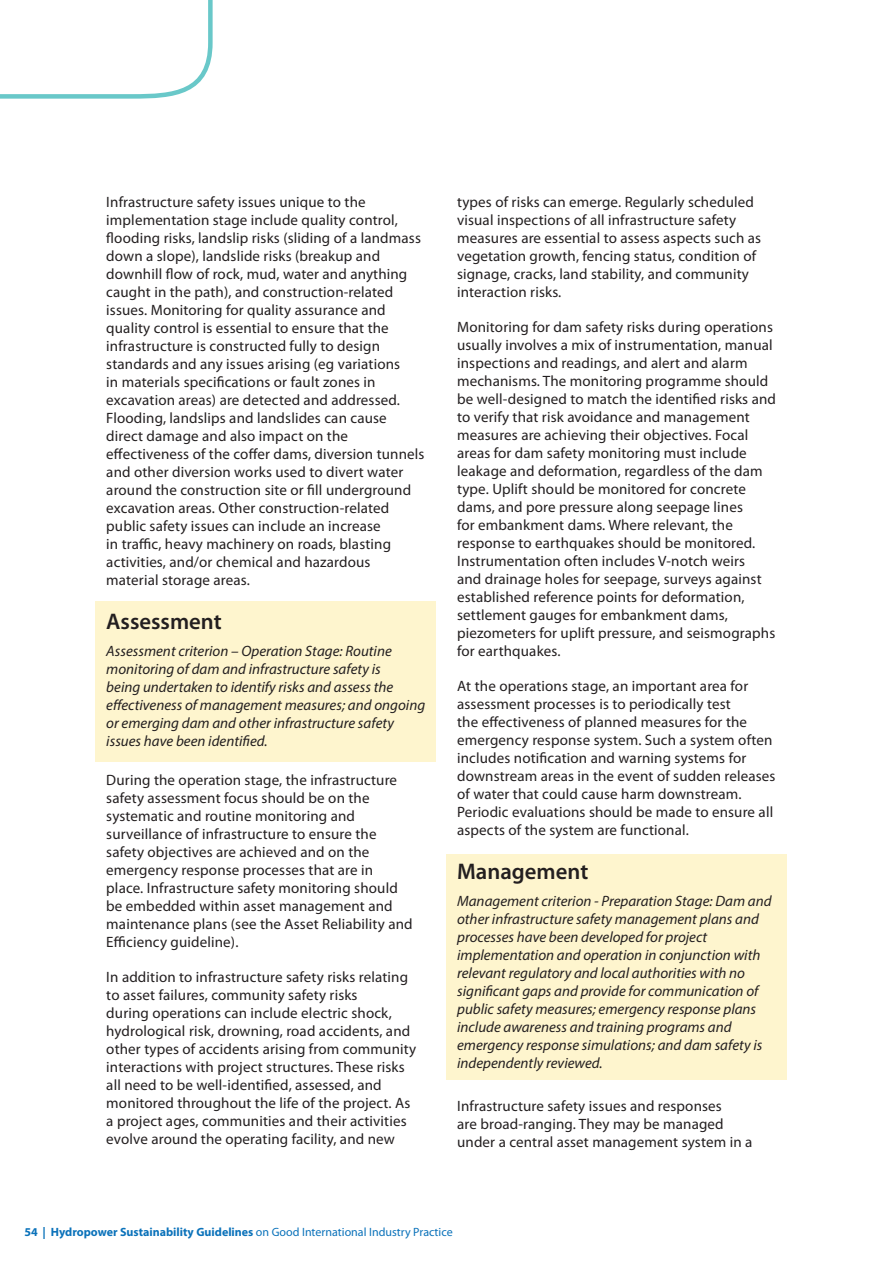
<style>
.page{position:relative;width:893px;height:1263px;background:#fff}
.page>*{position:absolute;margin:0;border:0;box-sizing:border-box;transform-origin:0 0}
.t1{font:600 22.65px "Myriad Pro";color:#231f20}
.t2{font:15px/18px "Myriad Pro";letter-spacing:.01em;color:#231f20}
.t3{font:italic 15px/18px "Myriad Pro";color:#231f20}
.t4{font:700 12px "Myriad Pro";color:#0b72ba}
.s1{font-weight:400}
</style>
<div class="page">
<div style="left:96px;top:601px;width:340px;height:160px;background:#fef5ce"></div>
<div style="left:446px;top:855px;width:341px;height:225px;background:#fef5ce"></div>
<svg style="left:0;top:0;width:213px;height:99px"></svg>
<p class="t2" style="left:106px;top:193px;width:320px">Infrastructure safety issues unique to the implementation stage include quality control, flooding risks, landslip risks (sliding of a landmass down a slope), landslide risks (breakup and downhill flow of rock, mud, water and anything caught in the path), and construction-related issues. Monitoring for quality assurance and quality control is essential to ensure that the infrastructure is constructed fully to design standards and any issues arising (eg variations<br>in materials specifications or fault zones in excavation areas) are detected and addressed.<br>Flooding, landslips and landslides can cause direct damage and also impact on the effectiveness of the coffer dams, diversion tunnels and other diversion works used to divert water around the construction site or fill underground excavation areas. Other construction-related public safety issues can include an increase<br>in traffic, heavy machinery on roads, blasting activities, and/or chemical and hazardous material storage areas.</p>
<p class="t1" style="left:106px;top:607px;width:117px">Assessment</p>
<p class="t3" style="left:106px;top:641px;width:320px">Assessment criterion – Operation Stage: Routine monitoring of dam and infrastructure safety is<br>being undertaken to identify risks and assess the effectiveness of management measures; and ongoing or emerging dam and other infrastructure safety issues have been identified.</p>
<p class="t2" style="left:106px;top:771px;width:308px">During the operation stage, the infrastructure safety assessment focus should be on the systematic and routine monitoring and surveillance of infrastructure to ensure the safety objectives are achieved and on the emergency response processes that are in place. Infrastructure safety monitoring should be embedded within asset management and maintenance plans (see the Asset Reliability and Efficiency guideline).</p>
<p class="t2" style="left:106px;top:968px;width:311px">In addition to infrastructure safety risks relating to asset failures, community safety risks<br>during operations can include electric shock, hydrological risk, drowning, road accidents, and other types of accidents arising from community interactions with project structures. These risks all need to be well-identified, assessed, and monitored throughout the life of the project. As a project ages, communities and their activities evolve around the operating facility, and new</p>
<p class="t2" style="left:457px;top:193px;width:305px">types of risks can emerge. Regularly scheduled visual inspections of all infrastructure safety measures are essential to assess aspects such as vegetation growth, fencing status, condition of signage, cracks, land stability, and community interaction risks.</p>
<p class="t2" style="left:457px;top:318px;width:320px">Monitoring for dam safety risks during operations usually involves a mix of instrumentation, manual inspections and readings, and alert and alarm mechanisms. The monitoring programme should be well-designed to match the identified risks and to verify that risk avoidance and management measures are achieving their objectives. Focal areas for dam safety monitoring must include leakage and deformation, regardless of the dam type. Uplift should be monitored for concrete dams, and pore pressure along seepage lines<br>for embankment dams. Where relevant, the response to earthquakes should be monitored.<br>Instrumentation often includes V-notch weirs<br>and drainage holes for seepage, surveys against established reference points for deformation, settlement gauges for embankment dams, piezometers for uplift pressure, and seismographs for earthquakes.</p>
<p class="t2" style="left:457px;top:677px;width:320px">At the operations stage, an important area for assessment processes is to periodically test<br>the effectiveness of planned measures for the emergency response system. Such a system often includes notification and warning systems for downstream areas in the event of sudden releases of water that could cause harm downstream.<br>Periodic evaluations should be made to ensure all aspects of the system are functional.</p>
<p class="t1" style="left:457px;top:857px;width:133px">Management</p>
<p class="t3" style="left:457px;top:891px;width:316px">Management criterion - Preparation Stage: Dam and other infrastructure safety management plans and processes have been developed for project implementation and operation in conjunction with relevant regulatory and local authorities with no significant gaps and provide for communication of public safety measures; emergency response plans include awareness and training programs and emergency response simulations; and dam safety is independently reviewed.</p>
<p class="t2" style="left:457px;top:1097px;width:297px">Infrastructure safety issues and responses<br>are broad-ranging. They may be managed under a central asset management system in a</p>
<p class="t4" style="left:24px;top:1224px;width:430px">54 | Hydropower Sustainability Guidelines <span class="s1">on Good International Industry Practice</span></p>
</div>
